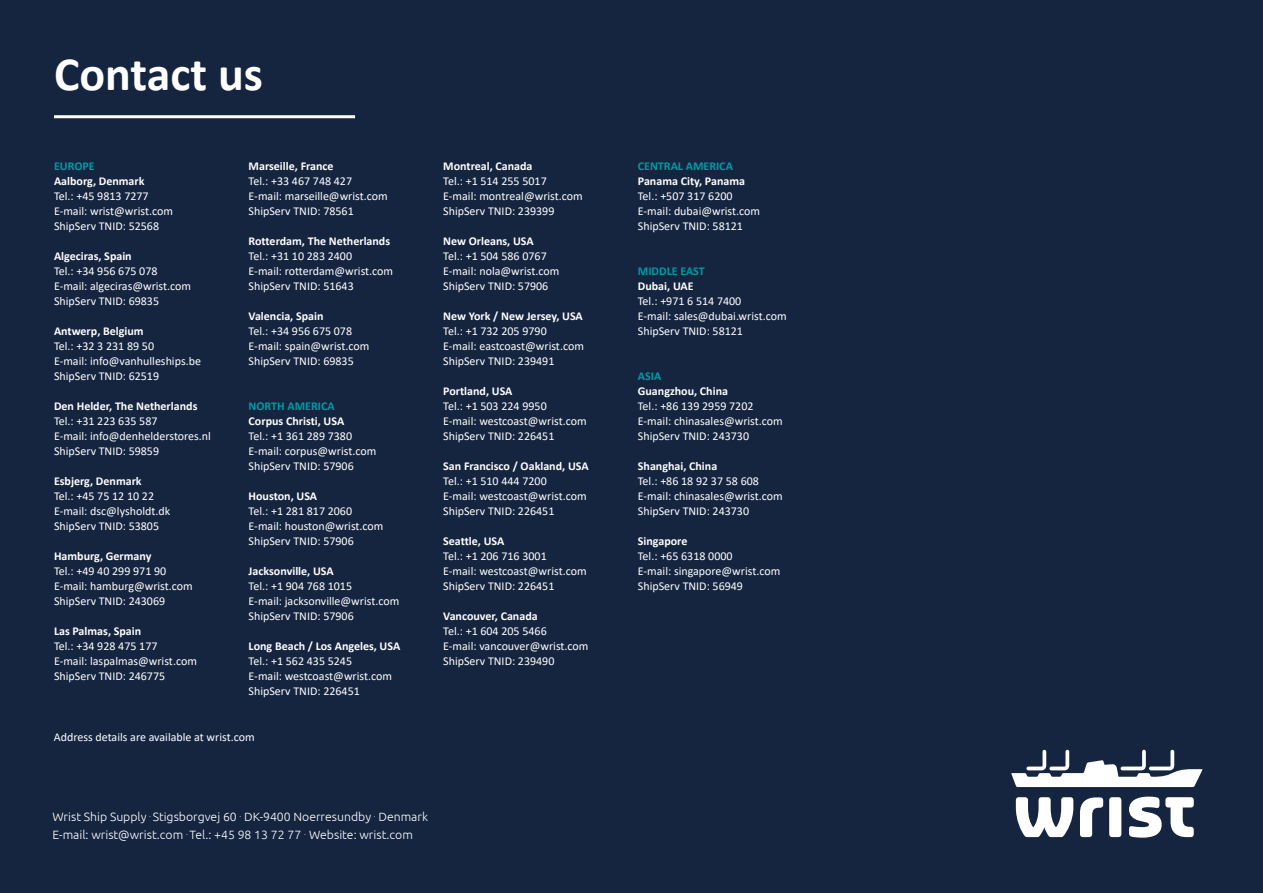
<style>
.page{position:relative;width:1263px;height:893px;background:#152540}
.page>*{position:absolute;margin:0;border:0;box-sizing:border-box;transform-origin:0 0}
.t1{font:700 48px "Calibri";color:#fff}
.Normal{font:12px "Calibri";color:#fff}
.Normal-2{font:700 12px "Calibri";color:#fff}
.t2{font:300 12px "Ubuntu";color:#fff}
.Normal-3{font:700 12px "Calibri";color:#009ba4}
</style>
<div class="page">
<hr style="left:54px;top:115px;width:301px;height:3px;background:#fff">
<div style="left:1109px;top:797px;width:12px;height:40px;background:#fff;border-radius:3px"></div>
<svg style="left:1129px;top:797px;width:65px;height:41px"></svg>
<svg style="left:1080px;top:797px;width:23px;height:40px"></svg>
<svg style="left:1016px;top:797px;width:57px;height:40px"></svg>
<svg style="left:1011px;top:750px;width:191px;height:37px"></svg>
<p class="t1" style="left:54px;top:40px;width:210px">Contact us</p>
<p class="Normal-3" style="left:54px;top:157px;width:42px">EUROPE</p>
<p class="Normal-2" style="left:54px;top:172px;width:92px">Aalborg, Denmark</p>
<p class="Normal" style="left:54px;top:187px;width:96px">Tel.: +45 9813 7277</p>
<p class="Normal" style="left:54px;top:202px;width:120px">E-mail: wrist@wrist.com</p>
<p class="Normal" style="left:54px;top:217px;width:107px">ShipServ TNID: 52568</p>
<p class="Normal-2" style="left:54px;top:247px;width:79px">Algeciras, Spain</p>
<p class="Normal" style="left:54px;top:262px;width:105px">Tel.: +34 956 675 078</p>
<p class="Normal" style="left:54px;top:277px;width:139px">E-mail: algeciras@wrist.com</p>
<p class="Normal" style="left:54px;top:292px;width:107px">ShipServ TNID: 69835</p>
<p class="Normal-2" style="left:54px;top:322px;width:91px">Antwerp, Belgium</p>
<p class="Normal" style="left:54px;top:337px;width:102px">Tel.: +32 3 231 89 50</p>
<p class="Normal" style="left:54px;top:352px;width:148px">E-mail: info@vanhulleships.be</p>
<p class="Normal" style="left:54px;top:367px;width:107px">ShipServ TNID: 62519</p>
<p class="Normal-2" style="left:54px;top:397px;width:145px">Den Helder, The Netherlands</p>
<p class="Normal" style="left:54px;top:412px;width:105px">Tel.: +31 223 635 587</p>
<p class="Normal" style="left:54px;top:427px;width:159px">E-mail: info@denhelderstores.nl</p>
<p class="Normal" style="left:54px;top:442px;width:107px">ShipServ TNID: 59859</p>
<p class="Normal-2" style="left:54px;top:472px;width:89px">Esbjerg, Denmark</p>
<p class="Normal" style="left:54px;top:487px;width:102px">Tel.: +45 75 12 10 22</p>
<p class="Normal" style="left:54px;top:502px;width:118px">E-mail: dsc@lysholdt.dk</p>
<p class="Normal" style="left:54px;top:517px;width:107px">ShipServ TNID: 53805</p>
<p class="Normal-2" style="left:54px;top:547px;width:99px">Hamburg, Germany</p>
<p class="Normal" style="left:54px;top:562px;width:114px">Tel.: +49 40 299 971 90</p>
<p class="Normal" style="left:54px;top:577px;width:140px">E-mail: hamburg@wrist.com</p>
<p class="Normal" style="left:54px;top:592px;width:113px">ShipServ TNID: 243069</p>
<p class="Normal-2" style="left:54px;top:622px;width:89px">Las Palmas, Spain</p>
<p class="Normal" style="left:54px;top:637px;width:105px">Tel.: +34 928 475 177</p>
<p class="Normal" style="left:54px;top:652px;width:144px">E-mail: laspalmas@wrist.com</p>
<p class="Normal" style="left:54px;top:667px;width:113px">ShipServ TNID: 246775</p>
<p class="Normal-2" style="left:249px;top:157px;width:86px">Marseille, France</p>
<p class="Normal" style="left:249px;top:172px;width:105px">Tel.: +33 467 748 427</p>
<p class="Normal" style="left:249px;top:187px;width:141px">E-mail: marseille@wrist.com</p>
<p class="Normal" style="left:249px;top:202px;width:107px">ShipServ TNID: 78561</p>
<p class="Normal-2" style="left:249px;top:232px;width:143px">Rotterdam, The Netherlands</p>
<p class="Normal" style="left:249px;top:247px;width:105px">Tel.: +31 10 283 2400</p>
<p class="Normal" style="left:249px;top:262px;width:146px">E-mail: rotterdam@wrist.com</p>
<p class="Normal" style="left:249px;top:277px;width:107px">ShipServ TNID: 51643</p>
<p class="Normal-2" style="left:249px;top:307px;width:76px">Valencia, Spain</p>
<p class="Normal" style="left:249px;top:322px;width:105px">Tel.: +34 956 675 078</p>
<p class="Normal" style="left:249px;top:337px;width:122px">E-mail: spain@wrist.com</p>
<p class="Normal" style="left:249px;top:352px;width:107px">ShipServ TNID: 69835</p>
<p class="Normal-3" style="left:249px;top:397px;width:88px">NORTH AMERICA</p>
<p class="Normal-2" style="left:249px;top:412px;width:97px">Corpus Christi, USA</p>
<p class="Normal" style="left:249px;top:427px;width:105px">Tel.: +1 361 289 7380</p>
<p class="Normal" style="left:249px;top:442px;width:129px">E-mail: corpus@wrist.com</p>
<p class="Normal" style="left:249px;top:457px;width:107px">ShipServ TNID: 57906</p>
<p class="Normal-2" style="left:249px;top:487px;width:70px">Houston, USA</p>
<p class="Normal" style="left:249px;top:502px;width:105px">Tel.: +1 281 817 2060</p>
<p class="Normal" style="left:249px;top:517px;width:136px">E-mail: houston@wrist.com</p>
<p class="Normal" style="left:249px;top:532px;width:107px">ShipServ TNID: 57906</p>
<p class="Normal-2" style="left:249px;top:562px;width:87px">Jacksonville, USA</p>
<p class="Normal" style="left:249px;top:577px;width:105px">Tel.: +1 904 768 1015</p>
<p class="Normal" style="left:249px;top:592px;width:152px">E-mail: jacksonville@wrist.com</p>
<p class="Normal" style="left:249px;top:607px;width:107px">ShipServ TNID: 57906</p>
<p class="Normal-2" style="left:249px;top:637px;width:153px">Long Beach / Los Angeles, USA</p>
<p class="Normal" style="left:249px;top:652px;width:105px">Tel.: +1 562 435 5245</p>
<p class="Normal" style="left:249px;top:667px;width:145px">E-mail: westcoast@wrist.com</p>
<p class="Normal" style="left:249px;top:682px;width:113px">ShipServ TNID: 226451</p>
<p class="Normal" style="left:54px;top:729px;width:202px">Address details are available at wrist.com</p>
<p class="Normal-2" style="left:443px;top:157px;width:91px">Montreal, Canada</p>
<p class="Normal" style="left:443px;top:172px;width:105px">Tel.: +1 514 255 5017</p>
<p class="Normal" style="left:443px;top:187px;width:141px">E-mail: montreal@wrist.com</p>
<p class="Normal" style="left:443px;top:202px;width:113px">ShipServ TNID: 239399</p>
<p class="Normal-2" style="left:443px;top:232px;width:92px">New Orleans, USA</p>
<p class="Normal" style="left:443px;top:247px;width:105px">Tel.: +1 504 586 0767</p>
<p class="Normal" style="left:443px;top:262px;width:118px">E-mail: nola@wrist.com</p>
<p class="Normal" style="left:443px;top:277px;width:107px">ShipServ TNID: 57906</p>
<p class="Normal-2" style="left:443px;top:307px;width:141px">New York / New Jersey, USA</p>
<p class="Normal" style="left:443px;top:322px;width:105px">Tel.: +1 732 205 9790</p>
<p class="Normal" style="left:443px;top:337px;width:142px">E-mail: eastcoast@wrist.com</p>
<p class="Normal" style="left:443px;top:352px;width:113px">ShipServ TNID: 239491</p>
<p class="Normal-2" style="left:443px;top:382px;width:71px">Portland, USA</p>
<p class="Normal" style="left:443px;top:397px;width:105px">Tel.: +1 503 224 9950</p>
<p class="Normal" style="left:443px;top:412px;width:145px">E-mail: westcoast@wrist.com</p>
<p class="Normal" style="left:443px;top:427px;width:113px">ShipServ TNID: 226451</p>
<p class="Normal-2" style="left:443px;top:457px;width:147px">San Francisco / Oakland, USA</p>
<p class="Normal" style="left:443px;top:472px;width:105px">Tel.: +1 510 444 7200</p>
<p class="Normal" style="left:443px;top:487px;width:145px">E-mail: westcoast@wrist.com</p>
<p class="Normal" style="left:443px;top:502px;width:113px">ShipServ TNID: 226451</p>
<p class="Normal-2" style="left:443px;top:532px;width:63px">Seattle, USA</p>
<p class="Normal" style="left:443px;top:547px;width:105px">Tel.: +1 206 716 3001</p>
<p class="Normal" style="left:443px;top:562px;width:145px">E-mail: westcoast@wrist.com</p>
<p class="Normal" style="left:443px;top:577px;width:113px">ShipServ TNID: 226451</p>
<p class="Normal-2" style="left:443px;top:607px;width:96px">Vancouver, Canada</p>
<p class="Normal" style="left:443px;top:622px;width:105px">Tel.: +1 604 205 5466</p>
<p class="Normal" style="left:443px;top:637px;width:147px">E-mail: vancouver@wrist.com</p>
<p class="Normal" style="left:443px;top:652px;width:113px">ShipServ TNID: 239490</p>
<p class="t2" style="left:52px;top:810px;width:377px">Wrist Ship Supply <sup>.</sup> Stigsborgvej 60 <sup>.</sup> DK-9400 Noerresundby <sup>.</sup> Denmark</p>
<p class="t2" style="left:52px;top:828px;width:362px">E-mail: wrist@wrist.com <sup>.</sup> Tel.: +45 98 13 72 77 <sup>.</sup> Website: wrist.com</p>
<p class="Normal-3" style="left:638px;top:157px;width:97px">CENTRAL AMERICA</p>
<p class="Normal-2" style="left:638px;top:172px;width:109px">Panama City, Panama</p>
<p class="Normal" style="left:638px;top:187px;width:96px">Tel.: +507 317 6200</p>
<p class="Normal" style="left:638px;top:202px;width:124px">E-mail: dubai@wrist.com</p>
<p class="Normal" style="left:638px;top:217px;width:107px">ShipServ TNID: 58121</p>
<p class="Normal-3" style="left:638px;top:262px;width:68px">MIDDLE EAST</p>
<p class="Normal-2" style="left:638px;top:277px;width:57px">Dubai, UAE</p>
<p class="Normal" style="left:638px;top:292px;width:105px">Tel.: +971 6 514 7400</p>
<p class="Normal" style="left:638px;top:307px;width:150px">E-mail: sales@dubai.wrist.com</p>
<p class="Normal" style="left:638px;top:322px;width:107px">ShipServ TNID: 58121</p>
<p class="Normal-3" style="left:638px;top:367px;width:25px">ASIA</p>
<p class="Normal-2" style="left:638px;top:382px;width:92px">Guangzhou, China</p>
<p class="Normal" style="left:638px;top:397px;width:117px">Tel.: +86 139 2959 7202</p>
<p class="Normal" style="left:638px;top:412px;width:146px">E-mail: chinasales@wrist.com</p>
<p class="Normal" style="left:638px;top:427px;width:113px">ShipServ TNID: 243730</p>
<p class="Normal-2" style="left:638px;top:457px;width:81px">Shanghai, China</p>
<p class="Normal" style="left:638px;top:472px;width:123px">Tel.: +86 18 92 37 58 608</p>
<p class="Normal" style="left:638px;top:487px;width:146px">E-mail: chinasales@wrist.com</p>
<p class="Normal" style="left:638px;top:502px;width:113px">ShipServ TNID: 243730</p>
<p class="Normal-2" style="left:638px;top:532px;width:51px">Singapore</p>
<p class="Normal" style="left:638px;top:547px;width:96px">Tel.: +65 6318 0000</p>
<p class="Normal" style="left:638px;top:562px;width:144px">E-mail: singapore@wrist.com</p>
<p class="Normal" style="left:638px;top:577px;width:107px">ShipServ TNID: 56949</p>
</div>
